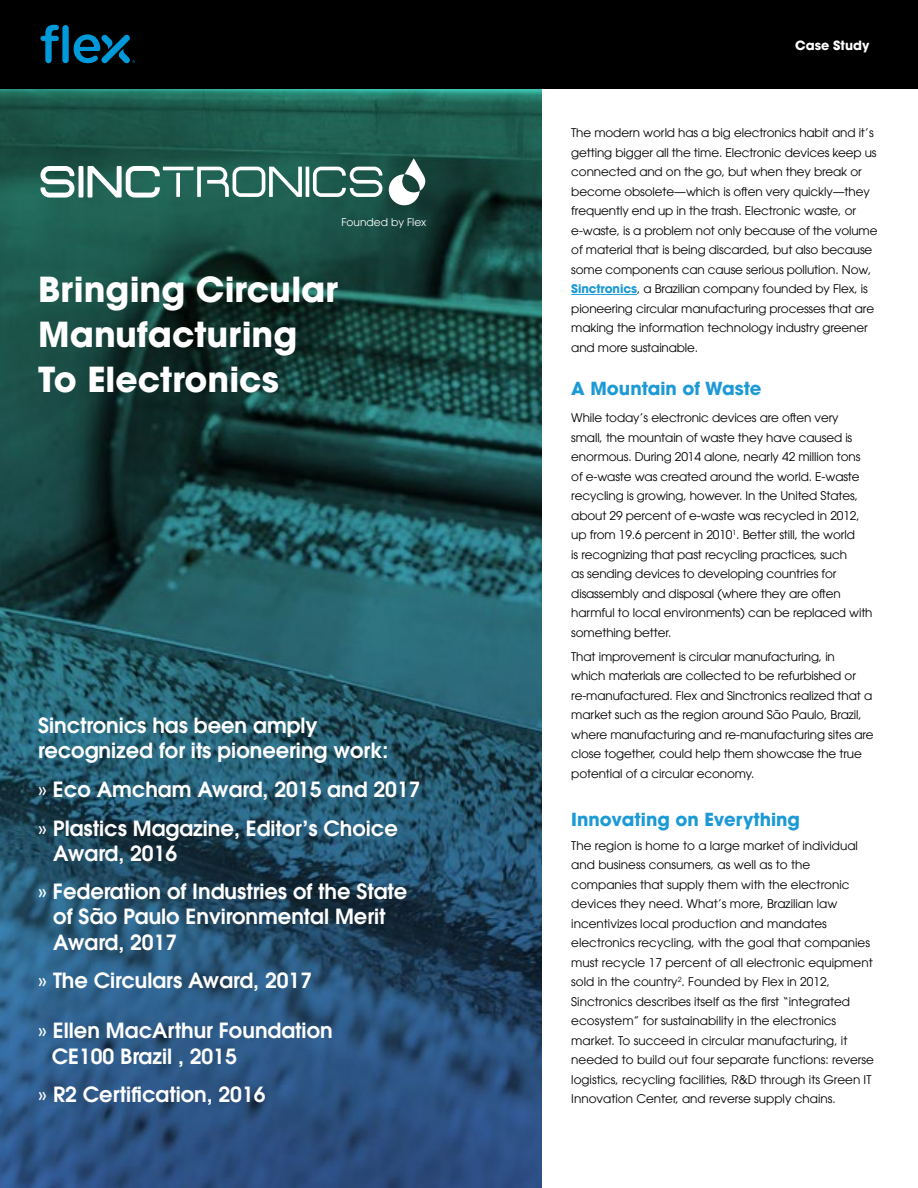
<style>
.page{position:relative;width:918px;height:1188px;background:#fff}
.page>*{position:absolute;margin:0;border:0;box-sizing:border-box;transform-origin:0 0}
.t1{font:700 34.5px/45px "ITC Avant Garde Pro";color:#fff}
.t2{font:600 21px/25px "ITC Avant Garde Pro";color:#fff}
.t3{font:700 18px "ITC Avant Garde Pro";color:#1c9ad6}
.t4{font:700 12.75px "ITC Avant Garde Pro";color:#fff}
.t5{font:12px/19.5px "ITC Avant Garde Pro";letter-spacing:-.01em;color:#000}
.t6{font:10.65px "ITC Avant Garde Pro";color:#fff}
.s1{font-weight:400}
.s2{font-weight:700;color:#1c9ad6}
</style>
<div class="page">
<div style="left:0;top:0;width:918px;height:89px;background:#000"></div>
<svg style="left:40px;top:25px;width:19px;height:38px"></svg>
<div style="left:62px;top:25px;width:7px;height:38px;background:#009ada;border-radius:3px"></div>
<svg style="left:74px;top:34px;width:61px;height:29px"></svg>
<img style="left:0;top:89px;width:541px;height:1099px">
<hr style="left:571px;top:294px;width:66px;height:1px;background:#1c9ad6">
<svg style="left:389px;top:158px;width:39px;height:47px"></svg>
<hr style="left:79px;top:166px;width:4px;height:32px;background:#fff">
<svg style="left:40px;top:166px;width:34px;height:32px"></svg>
<svg style="left:88px;top:166px;width:72px;height:32px"></svg>
<hr style="left:306px;top:167px;width:3px;height:30px;background:#fff">
<svg style="left:176px;top:173px;width:4px;height:24px"></svg>
<hr style="left:163px;top:167px;width:31px;height:3px;background:#fff">
<svg style="left:313px;top:167px;width:69px;height:30px"></svg>
<svg style="left:197px;top:167px;width:105px;height:30px"></svg>
<p class="t6" style="left:341px;top:215px;width:87px">Founded by Flex</p>
<h1 class="t1" style="left:38px;top:266px;width:301px">Bringing Circular<br>Manufacturing<br>To Electronics</h1>
<h2 class="t2" style="left:38px;top:713px;width:352px">Sinctronics has been amply recognized for its pioneering work:</h2>
<h2 class="t2" style="left:38px;top:770px;width:384px;line-height:38.5px"><span class="s1">»</span> Eco Amcham Award, 2015 and 2017 <span class="s1">»</span> Plastics Magazine, Editor’s Choice</h2>
<h2 class="t2" style="left:38px;top:833px;width:371px;line-height:38.5px;text-indent:15px">Award, 2016<br><span class="s1">»</span> Federation of Industries of the State</h2>
<h2 class="t2" style="left:53px;top:904px;width:334px">of São Paulo Environmental Merit<br>Award, 2017</h2>
<h2 class="t2" style="left:38px;top:968px;width:275px"><span class="s1">»</span> The Circulars Award, 2017</h2>
<h2 class="t2" style="left:52px;top:1018px;width:282px;text-indent:-14px"><span class="s1">»</span> Ellen MacArthur Foundation<br>CE100 Brazil , 2015</h2>
<h2 class="t2" style="left:38px;top:1082px;width:229px"><span class="s1">»</span> R2 Certification, 2016</h2>
<p class="t4" style="left:795px;top:36px;width:76px">Case Study</p>
<p class="t5" style="left:571px;top:123px;width:308px">The modern world has a big electronics habit and it’s getting bigger all the time. Electronic devices keep us connected and on the go, but when they break or become obsolete—which is often very quickly—they frequently end up in the trash. Electronic waste, or e-waste, is a problem not only because of the volume of material that is being discarded, but also because some components can cause serious pollution. Now, <span class="s2">Sinctronics</span>, a Brazilian company founded by Flex, is pioneering circular manufacturing processes that are making the information technology industry greener and more sustainable.</p>
<h3 class="t3" style="left:571px;top:377px;width:192px">A Mountain of Waste</h3>
<p class="t5" style="left:571px;top:408px;width:303px">While today’s electronic devices are often very small, the mountain of waste they have caused is enormous. During 2014 alone, nearly 42 million tons of e-waste was created around the world. E-waste recycling is growing, however. In the United States, about 29 percent of e-waste was recycled in 2012, up from 19.6 percent in 2010<sup>1</sup>. Better still, the world<br>is recognizing that past recycling practices, such<br>as sending devices to developing countries for disassembly and disposal (where they are often harmful to local environments) can be replaced with something better.</p>
<p class="t5" style="left:571px;top:646px;width:304px">That improvement is circular manufacturing, in<br>which materials are collected to be refurbished or re-manufactured. Flex and Sinctronics realized that a market such as the region around São Paulo, Brazil, where manufacturing and re-manufacturing sites are close together, could help them showcase the true potential of a circular economy.</p>
<h3 class="t3" style="left:571px;top:807px;width:230px">Innovating on Everything</h3>
<p class="t5" style="left:571px;top:835px;width:304px">The region is home to a large market of individual and business consumers, as well as to the companies that supply them with the electronic devices they need. What’s more, Brazilian law incentivizes local production and mandates electronics recycling, with the goal that companies must recycle 17 percent of all electronic equipment sold in the country<sup>2</sup>. Founded by Flex in 2012, Sinctronics describes itself as the first “integrated ecosystem” for sustainability in the electronics market. To succeed in circular manufacturing, it needed to build out four separate functions: reverse logistics, recycling facilities, R&amp;D through its Green IT Innovation Center, and reverse supply chains.</p>
</div>
